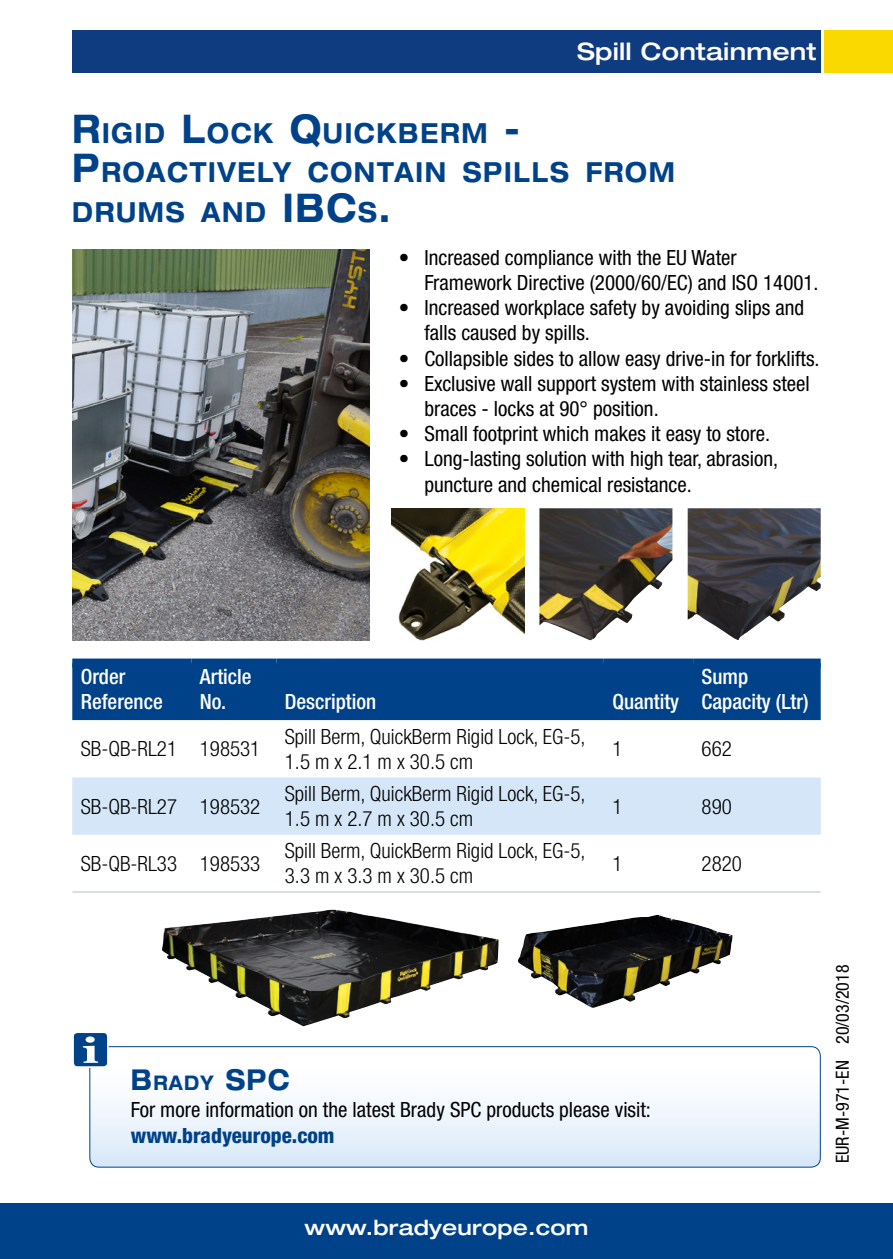
<style>
.page{position:relative;width:893px;height:1259px;background:#fff}
.page>*{position:absolute;margin:0;border:0;box-sizing:border-box;transform-origin:0 0}
.t1{font:700 expanded 28.8px "Helvetica Neue LT Pro";color:#004289;scale:.83 1}
.t2{font:700 expanded 27.6px/39.6px "Helvetica Neue LT Pro";letter-spacing:.07em;color:#004289;scale:.83 1}
.t3{font:500 expanded 24px "Helvetica Neue LT Pro";letter-spacing:.01em;color:#fff}
.t4{font:condensed 21px/25.2px "Helvetica Neue LT Pro";color:#000}
.t5{font:300 condensed 21px/25.2px "Helvetica Neue LT Pro";color:#000}
.t6{font:500 condensed 21px/25.2px "Helvetica Neue LT Pro";color:#fff}
.t7{font:500 expanded 21px "Helvetica Neue LT Pro";letter-spacing:.01em;color:#fff}
.t8{font:800 condensed 21px "Helvetica Neue LT Pro";color:#004289}
.t9{font:condensed 18px "Helvetica Neue LT Pro";color:#000}
.s1{font-size:39.6px}
.s2{font-size:20.1px}
</style>
<div class="page">
<img style="left:162px;top:909px;width:337px;height:117px">
<img style="left:518px;top:915px;width:215px;height:93px">
<div style="left:72px;top:30px;width:749px;height:42px;background:#0f3b80"></div>
<div style="left:825px;top:30px;width:68px;height:42px;background:#f9d900"></div>
<div style="left:0;top:1203px;width:893px;height:56px;background:#004289"></div>
<div style="left:72px;top:667px;width:749px;height:53px;background:#004289"></div>
<svg style="left:72px;top:720px;width:749px;height:115px"></svg>
<div style="left:72px;top:777px;width:749px;height:57px;background:#d4e6f7"></div>
<div style="left:72px;top:658px;width:119px;height:9px;background:#004289"></div>
<div style="left:191px;top:658px;width:85px;height:9px;background:#004289"></div>
<div style="left:276px;top:658px;width:328px;height:9px;background:#004289"></div>
<div style="left:604px;top:658px;width:89px;height:9px;background:#004289"></div>
<div style="left:693px;top:658px;width:128px;height:9px;background:#004289"></div>
<hr style="left:72px;top:891px;width:119px;height:1px;background:#d1d6da">
<hr style="left:191px;top:891px;width:85px;height:1px;background:#d1d6da">
<hr style="left:276px;top:891px;width:328px;height:1px;background:#d1d6da">
<hr style="left:604px;top:891px;width:89px;height:1px;background:#d1d6da">
<hr style="left:693px;top:891px;width:128px;height:1px;background:#d1d6da">
<img style="left:72px;top:250px;width:298px;height:391px">
<img style="left:391px;top:508px;width:133px;height:132px">
<img style="left:539px;top:508px;width:133px;height:132px">
<img style="left:688px;top:508px;width:133px;height:132px">
<svg style="left:90px;top:1048px;width:730px;height:119px"></svg>
<div style="left:89px;top:1046px;width:732px;height:121px;border:1px solid #004289;border-radius:9px"></div>
<div style="left:73px;top:1032px;width:35px;height:35px;background:#004289;border-radius:4px"></div>
<div style="left:72px;top:1031px;width:37px;height:36px;border:2px solid #fff;border-radius:4px"></div>
<svg style="left:83px;top:1036px;width:15px;height:26px"></svg>
<p class="t3" style="left:577px;top:36px;width:241px">Spill Containment</p>
<h2 class="t2" style="left:72px;top:112px;width:727px"><span class="s1">R</span>IGID <span class="s1">L</span>OCK <span class="s1">Q</span>UICKBERM <span class="s1">-<br>P</span>ROACTIVELY CONTAIN SPILLS FROM<br>DRUMS AND <span class="s1">IBC</span></h2>
<h2 class="t2" style="left:358px;top:191px;width:41px">S<span class="s1">.</span></h2>
<p class="t4" style="left:424px;top:244px;width:396px;text-indent:-26px">• Increased compliance with the EU Water<br>Framework Directive (2000/60/EC) and ISO 14001.</p>
<p class="t4" style="left:424px;top:295px;width:381px;text-indent:-26px">• Increased workplace safety by avoiding slips and falls caused by spills.</p>
<p class="t4" style="left:399px;top:345px;width:422px">• Collapsible sides to allow easy drive-in for forklifts.</p>
<p class="t4" style="left:424px;top:370px;width:387px;text-indent:-26px">• Exclusive wall support system with stainless steel braces - locks at 90° position.</p>
<p class="t4" style="left:399px;top:421px;width:373px">• Small footprint which makes it easy to store.</p>
<p class="t4" style="left:424px;top:446px;width:355px;text-indent:-26px">• Long-lasting solution with high tear, abrasion, puncture and chemical resistance.</p>
<p class="t6" style="left:81px;top:663px;width:83px">Order<br>Reference</p>
<p class="t6" style="left:200px;top:663px;width:53px">Article<br>No.</p>
<p class="t6" style="left:285px;top:688px;width:93px">Description</p>
<p class="t6" style="left:612px;top:688px;width:68px">Quantity</p>
<p class="t6" style="left:702px;top:663px;width:108px">Sump<br>Capacity (Ltr)</p>
<p class="t5" style="left:81px;top:736px;width:181px">SB-QB-RL21 198531</p>
<p class="t5" style="left:285px;top:723px;width:302px">Spill Berm, QuickBerm Rigid Lock, EG-5,<br>1.5 m x 2.1 m x 30.5 cm</p>
<p class="t5" style="left:612px;top:736px;width:12px">1</p>
<p class="t5" style="left:702px;top:736px;width:32px">662</p>
<p class="t5" style="left:81px;top:793px;width:181px">SB-QB-RL27 198532</p>
<p class="t5" style="left:285px;top:781px;width:302px">Spill Berm, QuickBerm Rigid Lock, EG-5,<br>1.5 m x 2.7 m x 30.5 cm</p>
<p class="t5" style="left:612px;top:793px;width:12px">1</p>
<p class="t5" style="left:702px;top:793px;width:32px">890</p>
<p class="t5" style="left:81px;top:850px;width:181px">SB-QB-RL33 198533</p>
<p class="t5" style="left:285px;top:838px;width:302px">Spill Berm, QuickBerm Rigid Lock, EG-5,<br>3.3 m x 3.3 m x 30.5 cm</p>
<p class="t5" style="left:612px;top:850px;width:12px">1</p>
<p class="t5" style="left:702px;top:850px;width:42px">2820</p>
<h1 class="t1" style="left:131px;top:1060px;width:191px">B<span class="s2">RADY</span> SPC</h1>
<p class="t4" style="left:131px;top:1097px;width:522px">For more information on the latest Brady SPC products please visit:</p>
<p class="t8" style="left:131px;top:1122px;width:205px">www.bradyeurope.com</p>
<p class="t7" style="left:305px;top:1213px;width:285px">www.bradyeurope.com</p>
<p class="t9" style="left:832px;top:1163px;width:200px;rotate:-90deg">EUR-M-971-EN 20/03/2018</p>
</div>
